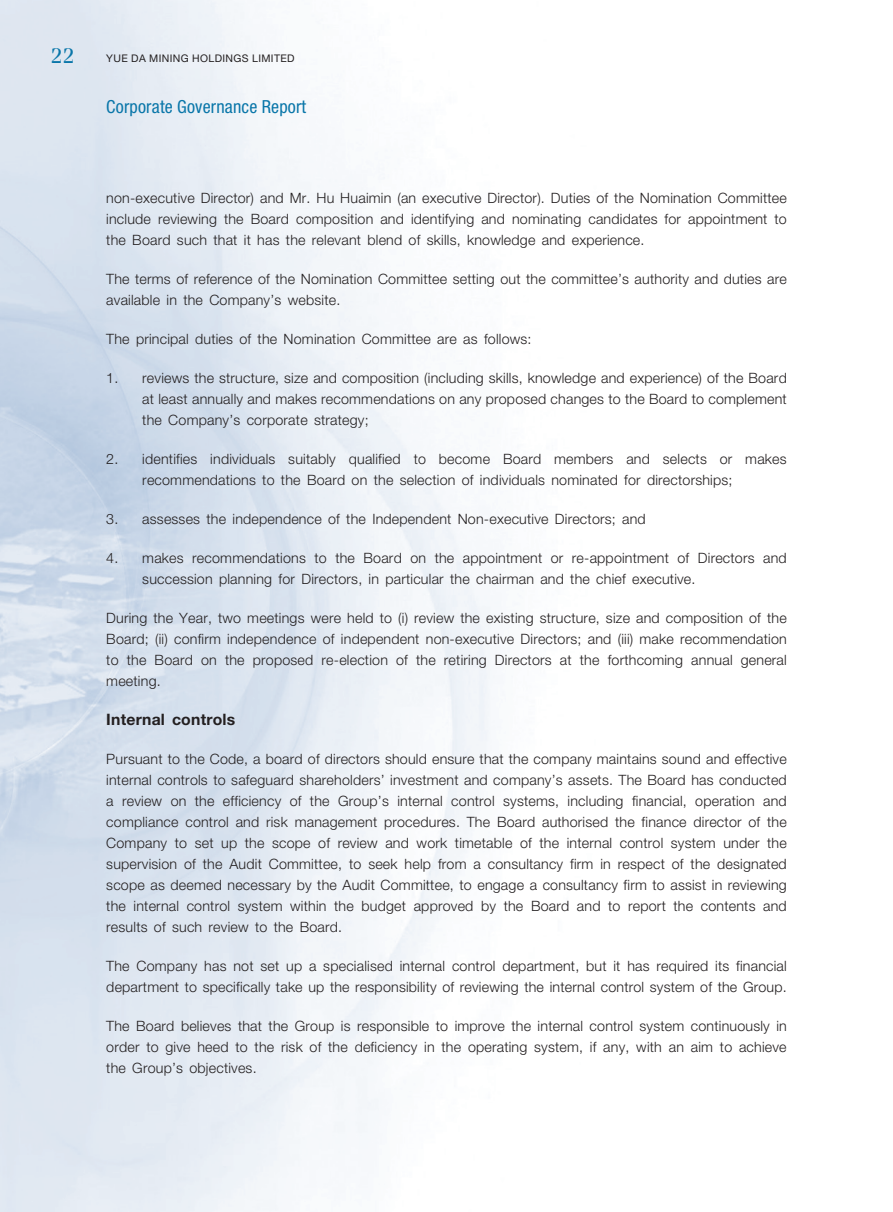
<style>
.page{position:relative;width:893px;height:1212px;background:#fff}
.page>*{position:absolute;margin:0;border:0;box-sizing:border-box;transform-origin:0 0}
.t1{font:21px "Fenice Std";color:#0976a9}
.t2{font:condensed 18px "Helvetica Neue LT Std";letter-spacing:.01em;color:#0976a9}
._04___H2{font:700 15.75px "Helvetica Neue LT Std";letter-spacing:.015em;color:#231f20}
._11_P0{font:300 14.25px/21px "Helvetica Neue LT Std";letter-spacing:.015em;color:#231f20;text-align:justify}
._07_IN0{font:300 14.25px/21px "Helvetica Neue LT Std";letter-spacing:.015em;color:#231f20}
.t3{font:10.5px "Helvetica Neue LT Std";letter-spacing:.035em;color:#231f20}
</style>
<div class="page">
<h1 class="t1" style="left:51px;top:43px;width:25px">22</h1>
<p class="t3" style="left:106px;top:52px;width:190px">YUE DA MINING HOLDINGS LIMITED</p>
<p class="t2" style="left:106px;top:96px;width:201px">Corporate Governance Report</p>
<p class="_11_P0" style="left:106px;top:187px;width:682px">non-executive Director) and Mr. Hu Huaimin (an executive Director). Duties of the Nomination Committee include reviewing the Board composition and identifying and nominating candidates for appointment to the Board such that it has the relevant blend of skills, knowledge and experience.</p>
<p class="_11_P0" style="left:106px;top:268px;width:682px">The terms of reference of the Nomination Committee setting out the committee’s authority and duties are available in the Company’s website.</p>
<p class="_11_P0" style="left:106px;top:328px;width:427px">The principal duties of the Nomination Committee are as follows:</p>
<p class="_07_IN0" style="left:142px;top:367px;width:646px;text-align:justify;text-indent:-36px">1. reviews the structure, size and composition (including skills, knowledge and experience) of the Board at least annually and makes recommendations on any proposed changes to the Board to complement the Company’s corporate strategy;</p>
<p class="_07_IN0" style="left:142px;top:448px;width:646px;text-indent:-36px">2. identifies individuals suitably qualified to become Board members and selects or makes recommendations to the Board on the selection of individuals nominated for directorships;</p>
<p class="_07_IN0" style="left:106px;top:508px;width:541px">3. assesses the independence of the Independent Non-executive Directors; and</p>
<p class="_07_IN0" style="left:142px;top:547px;width:646px;text-indent:-36px">4. makes recommendations to the Board on the appointment or re-appointment of Directors and succession planning for Directors, in particular the chairman and the chief executive.</p>
<p class="_11_P0" style="left:106px;top:607px;width:682px">During the Year, two meetings were held to (i) review the existing structure, size and composition of the Board; (ii) confirm independence of independent non-executive Directors; and (iii) make recommendation to the Board on the proposed re-election of the retiring Directors at the forthcoming annual general meeting.</p>
<p class="_04___H2" style="left:106px;top:710px;width:131px">Internal controls</p>
<p class="_11_P0" style="left:106px;top:748px;width:682px">Pursuant to the Code, a board of directors should ensure that the company maintains sound and effective internal controls to safeguard shareholders’ investment and company’s assets. The Board has conducted a review on the efficiency of the Group’s internal control systems, including financial, operation and compliance control and risk management procedures. The Board authorised the finance director of the Company to set up the scope of review and work timetable of the internal control system under the supervision of the Audit Committee, to seek help from a consultancy firm in respect of the designated scope as deemed necessary by the Audit Committee, to engage a consultancy firm to assist in reviewing the internal control system within the budget approved by the Board and to report the contents and results of such review to the Board.</p>
<p class="_11_P0" style="left:106px;top:955px;width:682px">The Company has not set up a specialised internal control department, but it has required its financial department to specifically take up the responsibility of reviewing the internal control system of the Group.</p>
<p class="_11_P0" style="left:106px;top:1015px;width:682px">The Board believes that the Group is responsible to improve the internal control system continuously in order to give heed to the risk of the deficiency in the operating system, if any, with an aim to achieve the Group’s objectives.</p>
</div>
